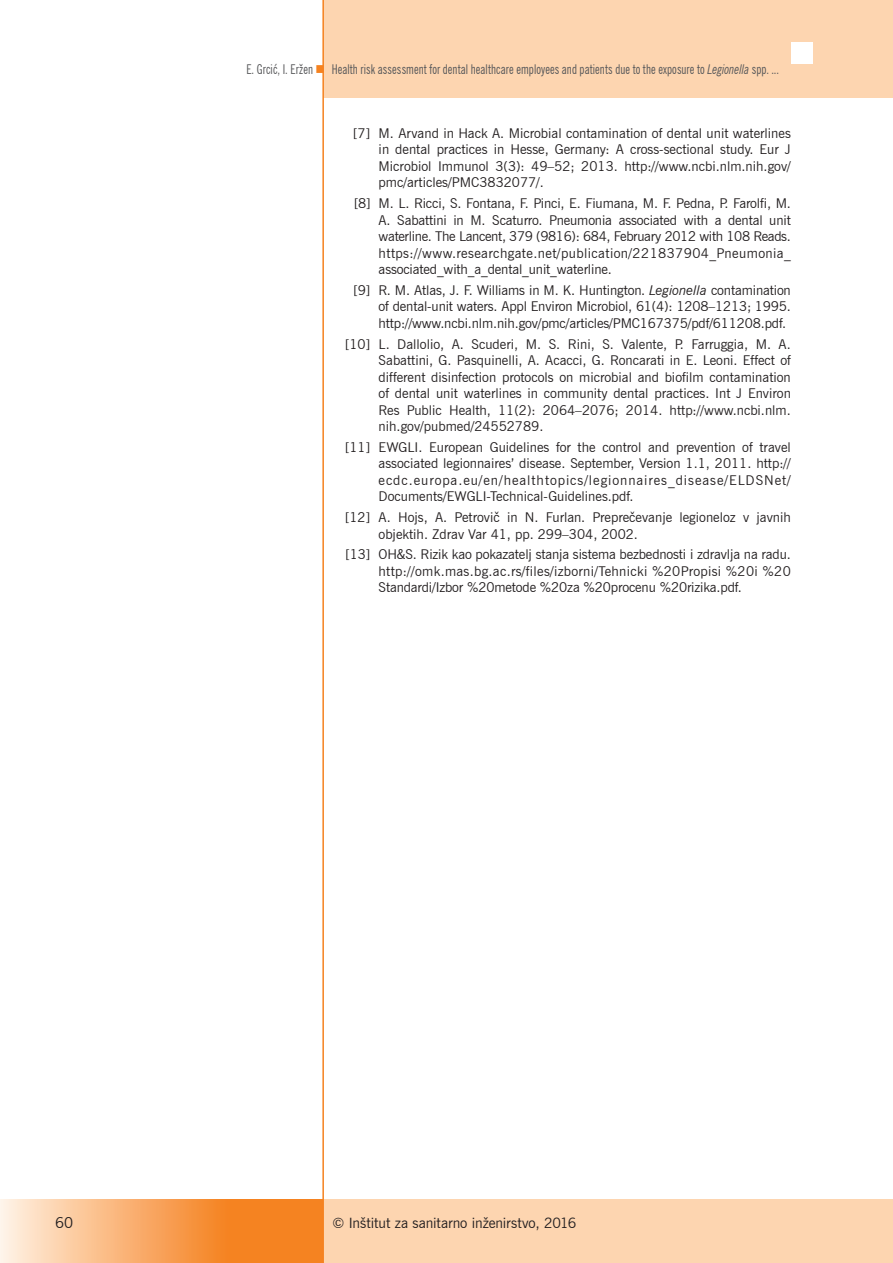
<style>
.page{position:relative;width:893px;height:1263px;background:#fff}
.page>*{position:absolute;margin:0;border:0;box-sizing:border-box;transform-origin:0 0}
.t1{font:15px "News Gothic L2";color:#231f20}
.t2{font:14.25px "News Gothic L2";letter-spacing:-.005em;color:#231f20}
.t3{font:13.5px/16.5px "News Gothic L2";color:#231f20;text-align:justify}
.t4{font:condensed 13.5px "News Gothic L2";letter-spacing:.005em;color:#57585a;scale:.9 1}
.s1{color:#f58220}
.s2{font-style:italic}
</style>
<div class="page">
<svg style="left:0;top:1200px;width:322px;height:63px;background:#f8a965"></svg>
<div style="left:324px;top:1200px;width:569px;height:63px;background:#fdd5b0"></div>
<div style="left:323px;top:0;width:570px;height:97px;background:#fdd5b0"></div>
<hr style="left:322px;top:0;width:2px;height:1263px;background:#f58220">
<div style="left:791px;top:43px;width:21px;height:21px;background:#fff"></div>
<p class="t4" style="left:246px;top:61px;width:593px">E. Grcić, I. Eržen <span class="s1">■</span> Health risk assessment for dental healthcare employees and patients due to the exposure to <span class="s2">Legionella</span> spp. ...</p>
<p class="t3" style="left:379px;top:125px;width:414px;text-indent:-25px">[7] M. Arvand in Hack A. Microbial contamination of dental unit waterlines in dental practices in Hesse, Germany: A cross-sectional study. Eur J Microbiol Immunol 3(3): 49–52; 2013. http://www.ncbi.nlm.nih.gov/ pmc/articles/PMC3832077/.</p>
<p class="t3" style="left:379px;top:195px;width:414px;text-indent:-25px">[8] M. L. Ricci, S. Fontana, F. Pinci, E. Fiumana, M. F. Pedna, P. Farolfi, M.<br>A. Sabattini in M. Scaturro. Pneumonia associated with a dental unit waterline. The Lancent, 379 (9816): 684, February 2012 with 108 Reads. https://www.researchgate.net/publication/221837904_Pneumonia_ associated_with_a_dental_unit_waterline.</p>
<p class="t3" style="left:379px;top:282px;width:414px;text-indent:-25px">[9] R. M. Atlas, J. F. Williams in M. K. Huntington. <span class="s2">Legionella</span> contamination of dental-unit waters. Appl Environ Microbiol, 61(4): 1208–1213; 1995. http://www.ncbi.nlm.nih.gov/pmc/articles/PMC167375/pdf/611208.pdf.</p>
<p class="t3" style="left:379px;top:335px;width:414px;text-indent:-34px">[10] L. Dallolio, A. Scuderi, M. S. Rini, S. Valente, P. Farruggia, M. A.<br>Sabattini, G. Pasquinelli, A. Acacci, G. Roncarati in E. Leoni. Effect of different disinfection protocols on microbial and biofilm contamination of dental unit waterlines in community dental practices. Int J Environ Res Public Health, 11(2): 2064–2076; 2014. http://www.ncbi.nlm. nih.gov/pubmed/24552789.</p>
<p class="t3" style="left:379px;top:439px;width:414px;text-indent:-34px">[11] EWGLI. European Guidelines for the control and prevention of travel associated legionnaires’ disease. September, Version 1.1, 2011. http:// ecdc.europa.eu/en/healthtopics/legionnaires_disease/ELDSNet/ Documents/EWGLI-Technical-Guidelines.pdf.</p>
<p class="t3" style="left:379px;top:509px;width:414px;text-indent:-34px">[12] A. Hojs, A. Petrovič in N. Furlan. Preprečevanje legioneloz v javnih objektih. Zdrav Var 41, pp. 299–304, 2002.</p>
<p class="t3" style="left:379px;top:546px;width:414px;text-indent:-33px">[13] OH&amp;S. Rizik kao pokazatelj stanja sistema bezbednosti i zdravlja na radu. http://omk.mas.bg.ac.rs/files/izborni/Tehnicki %20Propisi %20i %20<br>Standardi/Izbor %20metode %20za %20procenu %20rizika.pdf.</p>
<p class="t1" style="left:55px;top:1213px;width:20px">60</p>
<p class="t2" style="left:333px;top:1214px;width:245px">© Inštitut za sanitarno inženirstvo, 2016</p>
</div>
